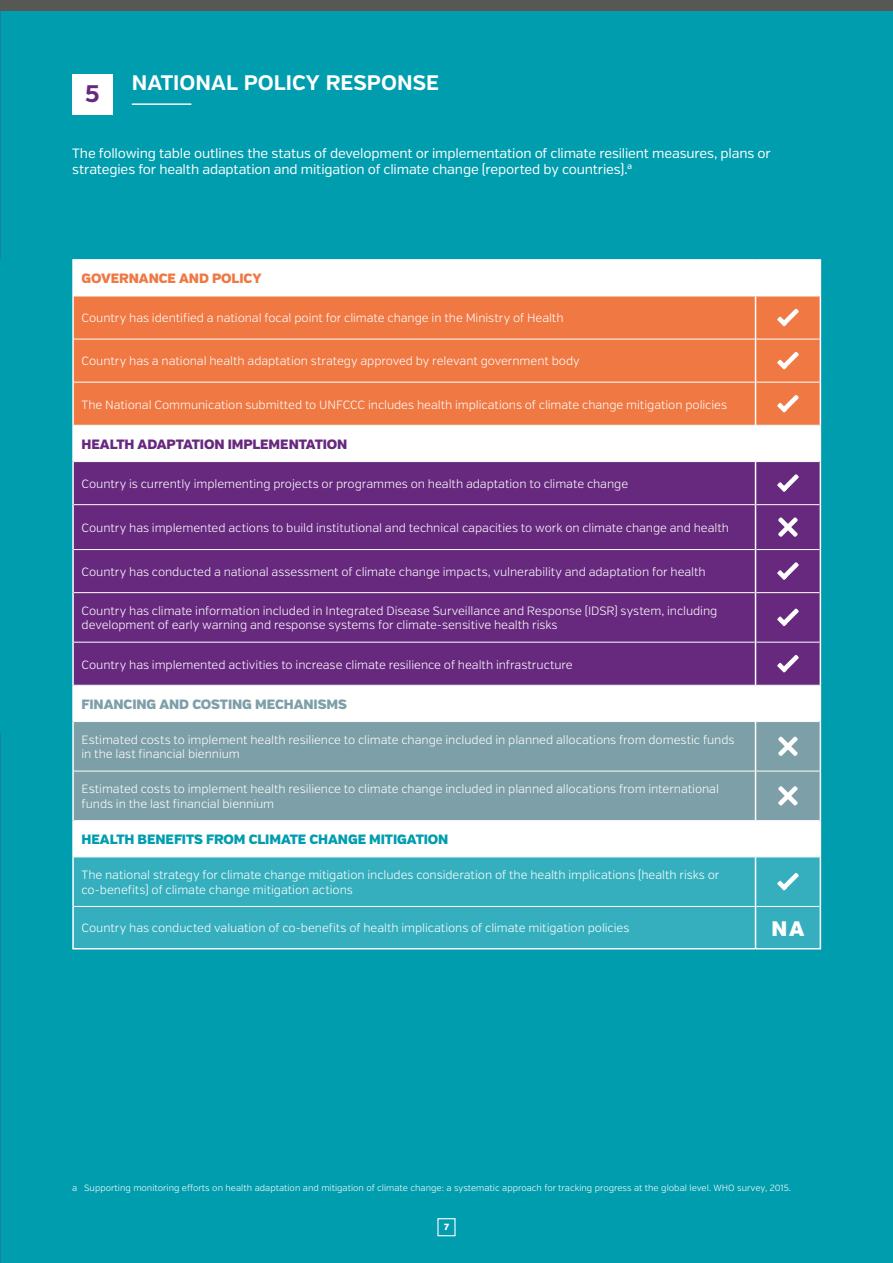
<style>
.page{position:relative;width:893px;height:1263px;background:#009dae}
.page>*{position:absolute;margin:0;border:0;box-sizing:border-box;transform-origin:0 0}
.t1{font:700 24px "Verb";color:#67297e}
.Head1-chapter{font:700 21px "Verb";color:#fff}
.Table_body_white{font:900 21px "Verb";color:#fff}
.Body_white_8{font:13.5px/16.5px "Verb";letter-spacing:-.01em;color:#fff}
.Table-head_80_k{font:900 13.5px "Verb";letter-spacing:-.005em;color:#009dae}
.Table-head_80_k-2{font:900 13.5px "Verb";letter-spacing:-.005em;color:#67297e}
.Table-head_80_k-3{font:900 13.5px "Verb";letter-spacing:-.005em;color:#7d9fa7}
.Table-head_80_k-4{font:900 13.5px "Verb";letter-spacing:-.005em;color:#ef7843}
.Table_body_white-2{font:300 12px/14.4px "Verb";letter-spacing:-.005em;color:#fff}
.notes_white__indent{font:300 9px "Verb";color:#fff}
.t2{font:900 9px "Verb";color:#fff}
</style>
<div class="page">
<hr style="left:132px;top:103px;width:59px;height:2px;background:#fff">
<div style="left:72px;top:74px;width:41px;height:40px;background:#fff"></div>
<div style="left:0;top:0;width:893px;height:11px;background:#575756"></div>
<div style="left:437px;top:1218px;width:19px;height:18px;border:1px solid #fff"></div>
<div style="left:74px;top:260px;width:746px;height:596px;background:#fff"></div>
<div style="left:74px;top:297px;width:746px;height:128px;background:#ef7843"></div>
<div style="left:74px;top:462px;width:746px;height:223px;background:#67297e"></div>
<div style="left:74px;top:722px;width:746px;height:98px;background:#7d9fa7"></div>
<div style="left:755px;top:771px;width:65px;height:49px;background:#7d9fa7"></div>
<div style="left:74px;top:857px;width:746px;height:91px;background:#35afbe"></div>
<hr style="left:72px;top:259px;width:683px;height:1px;background:#fff">
<hr style="left:755px;top:259px;width:66px;height:1px;background:#fff">
<hr style="left:74px;top:296px;width:681px;height:1px;background:#fff">
<hr style="left:755px;top:296px;width:65px;height:1px;background:#fff">
<hr style="left:74px;top:339px;width:681px;height:1px;background:#fff">
<hr style="left:756px;top:339px;width:64px;height:1px;background:#fff">
<hr style="left:74px;top:382px;width:681px;height:1px;background:#fff">
<hr style="left:756px;top:382px;width:64px;height:1px;background:#fff">
<hr style="left:74px;top:425px;width:681px;height:1px;background:#fff">
<hr style="left:755px;top:425px;width:65px;height:1px;background:#fff">
<hr style="left:74px;top:461px;width:681px;height:1px;background:#fff">
<hr style="left:755px;top:461px;width:65px;height:1px;background:#fff">
<hr style="left:74px;top:504px;width:681px;height:1px;background:#fff">
<hr style="left:756px;top:504px;width:64px;height:1px;background:#fff">
<hr style="left:74px;top:549px;width:681px;height:1px;background:#fff">
<hr style="left:756px;top:549px;width:64px;height:1px;background:#fff">
<hr style="left:74px;top:592px;width:681px;height:1px;background:#fff">
<hr style="left:756px;top:592px;width:64px;height:1px;background:#fff">
<hr style="left:74px;top:642px;width:681px;height:1px;background:#fff">
<hr style="left:756px;top:642px;width:64px;height:1px;background:#fff">
<hr style="left:74px;top:685px;width:681px;height:1px;background:#fff">
<hr style="left:755px;top:685px;width:65px;height:1px;background:#fff">
<hr style="left:74px;top:721px;width:681px;height:1px;background:#fff">
<hr style="left:755px;top:721px;width:65px;height:1px;background:#fff">
<hr style="left:74px;top:771px;width:681px;height:1px;background:#fff">
<hr style="left:756px;top:771px;width:64px;height:1px;background:#fff">
<hr style="left:74px;top:820px;width:681px;height:1px;background:#fff">
<hr style="left:755px;top:820px;width:65px;height:1px;background:#fff">
<hr style="left:74px;top:856px;width:681px;height:1px;background:#fff">
<hr style="left:755px;top:856px;width:65px;height:1px;background:#fff">
<hr style="left:74px;top:906px;width:681px;height:1px;background:#fff">
<hr style="left:756px;top:906px;width:64px;height:1px;background:#fff">
<hr style="left:72px;top:260px;width:2px;height:36px;background:#fff">
<hr style="left:820px;top:260px;width:1px;height:36px;background:#fff">
<hr style="left:72px;top:296px;width:2px;height:43px;background:#fff">
<hr style="left:755px;top:296px;width:1px;height:43px;background:#fff">
<hr style="left:820px;top:296px;width:1px;height:43px;background:#fff">
<hr style="left:72px;top:339px;width:2px;height:43px;background:#fff">
<hr style="left:755px;top:339px;width:1px;height:43px;background:#fff">
<hr style="left:820px;top:339px;width:1px;height:43px;background:#fff">
<hr style="left:72px;top:382px;width:2px;height:43px;background:#fff">
<hr style="left:755px;top:382px;width:1px;height:43px;background:#fff">
<hr style="left:820px;top:382px;width:1px;height:43px;background:#fff">
<hr style="left:72px;top:425px;width:2px;height:37px;background:#fff">
<hr style="left:820px;top:425px;width:1px;height:37px;background:#fff">
<hr style="left:72px;top:462px;width:2px;height:43px;background:#fff">
<hr style="left:755px;top:462px;width:1px;height:43px;background:#fff">
<hr style="left:820px;top:462px;width:1px;height:43px;background:#fff">
<hr style="left:72px;top:505px;width:2px;height:44px;background:#fff">
<hr style="left:755px;top:505px;width:1px;height:44px;background:#fff">
<hr style="left:820px;top:505px;width:1px;height:44px;background:#fff">
<hr style="left:72px;top:549px;width:2px;height:44px;background:#fff">
<hr style="left:755px;top:549px;width:1px;height:44px;background:#fff">
<hr style="left:820px;top:549px;width:1px;height:44px;background:#fff">
<hr style="left:72px;top:593px;width:2px;height:49px;background:#fff">
<hr style="left:755px;top:593px;width:1px;height:49px;background:#fff">
<hr style="left:820px;top:593px;width:1px;height:49px;background:#fff">
<hr style="left:72px;top:642px;width:2px;height:43px;background:#fff">
<hr style="left:755px;top:642px;width:1px;height:43px;background:#fff">
<hr style="left:820px;top:642px;width:1px;height:43px;background:#fff">
<hr style="left:72px;top:685px;width:2px;height:36px;background:#fff">
<hr style="left:820px;top:685px;width:1px;height:36px;background:#fff">
<hr style="left:72px;top:721px;width:2px;height:50px;background:#fff">
<hr style="left:755px;top:722px;width:1px;height:49px;background:#fff">
<hr style="left:820px;top:721px;width:1px;height:50px;background:#fff">
<hr style="left:72px;top:771px;width:2px;height:49px;background:#fff">
<hr style="left:755px;top:771px;width:1px;height:49px;background:#fff">
<hr style="left:820px;top:771px;width:1px;height:49px;background:#fff">
<hr style="left:72px;top:820px;width:2px;height:37px;background:#fff">
<hr style="left:820px;top:820px;width:1px;height:37px;background:#fff">
<hr style="left:72px;top:857px;width:2px;height:49px;background:#fff">
<hr style="left:755px;top:857px;width:1px;height:49px;background:#fff">
<hr style="left:820px;top:857px;width:1px;height:49px;background:#fff">
<hr style="left:72px;top:906px;width:2px;height:42px;background:#fff">
<hr style="left:755px;top:906px;width:1px;height:42px;background:#fff">
<hr style="left:820px;top:906px;width:1px;height:42px;background:#fff">
<hr style="left:72px;top:948px;width:683px;height:1px;background:#fff">
<hr style="left:755px;top:948px;width:66px;height:1px;background:#fff">
<svg style="left:777px;top:308px;width:22px;height:19px"></svg>
<svg style="left:777px;top:351px;width:22px;height:19px"></svg>
<svg style="left:777px;top:394px;width:22px;height:19px"></svg>
<svg style="left:777px;top:474px;width:22px;height:18px"></svg>
<svg style="left:778px;top:517px;width:20px;height:20px"></svg>
<svg style="left:777px;top:562px;width:22px;height:18px"></svg>
<svg style="left:777px;top:608px;width:22px;height:18px"></svg>
<svg style="left:777px;top:654px;width:22px;height:19px"></svg>
<svg style="left:778px;top:736px;width:20px;height:21px"></svg>
<svg style="left:778px;top:786px;width:20px;height:20px"></svg>
<svg style="left:777px;top:872px;width:22px;height:19px"></svg>
<p class="t1" style="left:85px;top:79px;width:16px">5</p>
<p class="Head1-chapter" style="left:132px;top:70px;width:309px">NATIONAL POLICY RESPONSE</p>
<p class="Body_white_8" style="left:72px;top:145px;width:700px">The following table outlines the status of development or implementation of climate resilient measures, plans or strategies for health adaptation and mitigation of climate change (reported by countries).a</p>
<p class="Table-head_80_k-4" style="left:82px;top:270px;width:182px">GOVERNANCE AND POLICY</p>
<p class="Table_body_white-2" style="left:82px;top:311px;width:484px">Country has identified a national focal point for climate change in the Ministry of Health</p>
<p class="Table_body_white-2" style="left:82px;top:354px;width:500px">Country has a national health adaptation strategy approved by relevant government body</p>
<p class="Table_body_white-2" style="left:82px;top:397px;width:647px">The National Communication submitted to UNFCCC includes health implications of climate change mitigation policies</p>
<p class="Table-head_80_k-2" style="left:82px;top:436px;width:267px">HEALTH ADAPTATION IMPLEMENTATION</p>
<p class="Table_body_white-2" style="left:82px;top:477px;width:548px">Country is currently implementing projects or programmes on health adaptation to climate change</p>
<p class="Table_body_white-2" style="left:82px;top:521px;width:649px">Country has implemented actions to build institutional and technical capacities to work on climate change and health</p>
<p class="Table_body_white-2" style="left:82px;top:565px;width:626px">Country has conducted a national assessment of climate change impacts, vulnerability and adaptation for health</p>
<p class="Table_body_white-2" style="left:82px;top:604px;width:637px">Country has climate information included in Integrated Disease Surveillance and Response (IDSR) system, including development of early warning and response systems for climate-sensitive health risks</p>
<p class="Table_body_white-2" style="left:82px;top:657px;width:493px">Country has implemented activities to increase climate resilience of health infrastructure</p>
<p class="Table-head_80_k-3" style="left:82px;top:696px;width:267px">FINANCING AND COSTING MECHANISMS</p>
<p class="Table_body_white-2" style="left:82px;top:733px;width:655px">Estimated costs to implement health resilience to climate change included in planned allocations from domestic funds in the last financial biennium</p>
<p class="Table_body_white-2" style="left:82px;top:782px;width:639px">Estimated costs to implement health resilience to climate change included in planned allocations from international funds in the last financial biennium</p>
<p class="Table-head_80_k" style="left:82px;top:831px;width:368px">HEALTH BENEFITS FROM CLIMATE CHANGE MITIGATION</p>
<p class="Table_body_white-2" style="left:82px;top:868px;width:639px">The national strategy for climate change mitigation includes consideration of the health implications (health risks or co-benefits) of climate change mitigation actions</p>
<p class="Table_body_white-2" style="left:82px;top:921px;width:549px">Country has conducted valuation of co-benefits of health implications of climate mitigation policies</p>
<p class="Table_body_white" style="left:771px;top:916px;width:34px">NA</p>
<p class="notes_white__indent" style="left:72px;top:1182px;width:720px">a Supporting monitoring efforts on health adaptation and mitigation of climate change: a systematic approach for tracking progress at the global level. WHO survey, 2015.</p>
<p class="t2" style="left:444px;top:1221px;width:6px">7</p>
</div>
